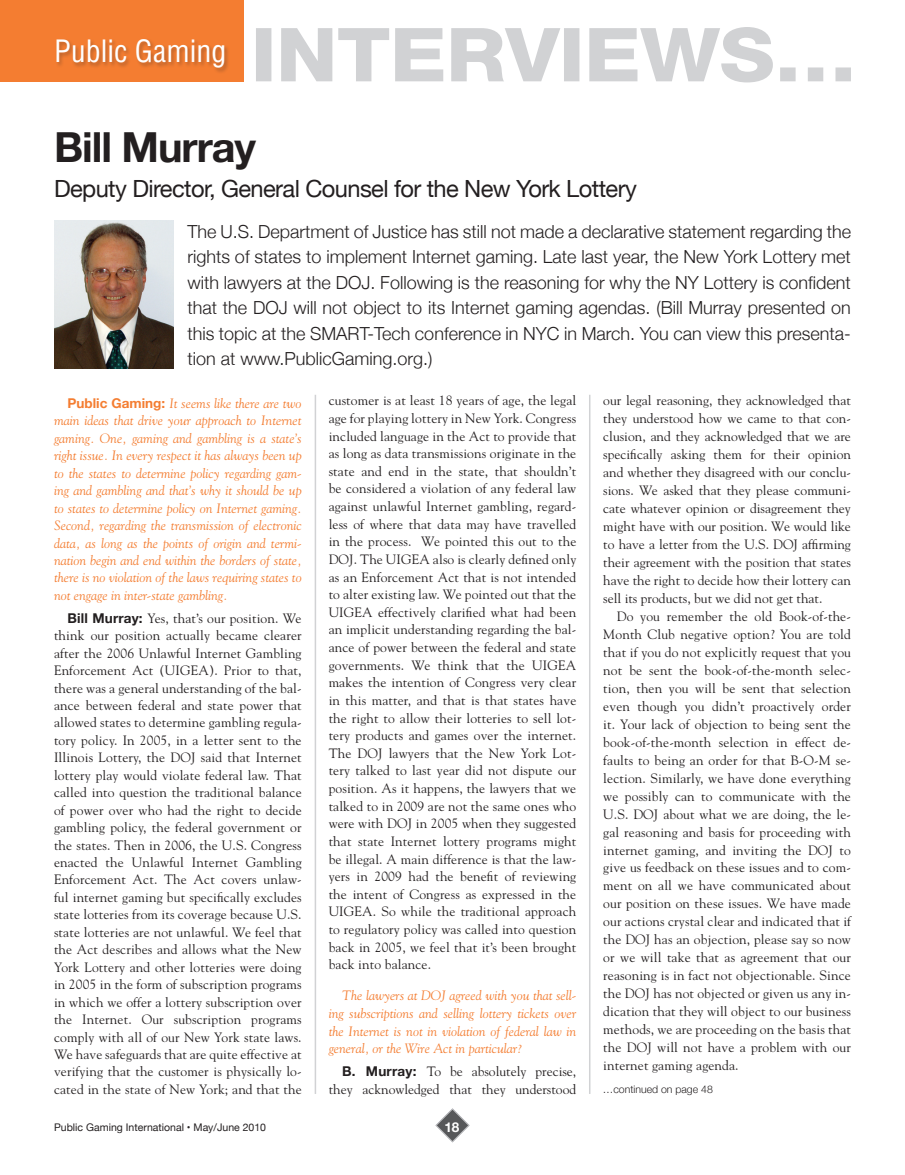
<style>
.page{position:relative;width:905px;height:1175px;background:#fff}
.page>*{position:absolute;margin:0;border:0;box-sizing:border-box;transform-origin:0 0}
.t1{font:700 41.4px "Helvetica Neue";letter-spacing:-.025em;color:#231f20}
.t2{font:condensed 30px "Helvetica";color:#fff}
.t3{font:23.7px "Helvetica Neue";letter-spacing:-.025em;color:#231f20}
.t4{font:300 18px/25.5px "Helvetica Neue";color:#231f20;text-align:justify}
.t5{font:13.5px/18px "Goudy";letter-spacing:.01em;color:#231f20;text-align:justify}
.t6{font:italic 13.5px/17.4px "Goudy";color:#f47d31;text-align:justify}
.t7{font:700 13.5px "Helvetica Neue";color:#fff}
.t8{font:10.5px "Helvetica Neue";color:#231f20}
.t9{font:300 10.5px "Helvetica Neue";color:#231f20}
.s1{font-family:"Helvetica Neue";font-weight:700;font-style:normal}
.s2{font-family:"Helvetica Neue";font-weight:700}
</style>
<div class="page">
<svg style="left:435px;top:1108px;width:35px;height:34px"></svg>
<div style="left:0;top:0;width:243px;height:81px;background:#f47d31"></div>
<div style="left:56px;top:38px;width:174px;height:36px;background:#231f20;opacity:.3"></div>
<hr style="left:314px;top:395px;width:2px;height:698px;background:#d1d2d4">
<hr style="left:589px;top:395px;width:1px;height:698px;background:#d1d2d4">
<svg style="left:256px;top:27px;width:595px;height:55px"></svg>
<img style="left:54px;top:220px;width:120px;height:148px">
<h2 class="t2" style="left:54px;top:33px;width:174px">Public Gaming</h2>
<h1 class="t1" style="left:54px;top:115px;width:203px">Bill Murray</h1>
<h3 class="t3" style="left:54px;top:171px;width:584px">Deputy Director, General Counsel for the New York Lottery</h3>
<p class="t4" style="left:187px;top:217px;width:665px">The U.S. Department of Justice has still not made a declarative statement regarding the rights of states to implement Internet gaming. Late last year, the New York Lottery met with lawyers at the DOJ. Following is the reasoning for why the NY Lottery is confident that the DOJ will not object to its Internet gaming agendas. (Bill Murray presented on this topic at the SMART-Tech conference in NYC in March. You can view this presenta&shy;tion at www.PublicGaming.org.)</p>
<p class="t6" style="left:54px;top:394px;width:249px;text-indent:14px"><span class="s1">Public Gaming:</span> It seems like there are two main ideas that drive your approach to Internet gaming. One, gaming and gambling is a state’s right issue. In every respect it has always been up to the states to determine policy regarding gam&shy;ing and gambling and that’s why it should be up to states to determine policy on Internet gaming.<br>Second, regarding the transmission of electronic data, as long as the points of origin and termi&shy;nation begin and end within the borders of state, there is no violation of the laws requiring states to not engage in inter-state gambling.</p>
<p class="t5" style="left:54px;top:609px;width:249px;line-height:17.4px;text-indent:14px"><span class="s2">Bill Murray:</span> Yes, that’s our position. We think our position actually became clearer after the 2006 Unlawful Internet Gambling Enforcement Act (UIGEA). Prior to that, there was a general understanding of the bal&shy;ance between federal and state power that allowed states to determine gambling regula&shy;tory policy. In 2005, in a letter sent to the Illinois Lottery, the DOJ said that Internet lottery play would violate federal law. That called into question the traditional balance of power over who had the right to decide gambling policy, the federal government or the states. Then in 2006, the U.S. Congress enacted the Unlawful Internet Gambling Enforcement Act. The Act covers unlaw&shy;ful internet gaming but specifically excludes state lotteries from its coverage because U.S. state lotteries are not unlawful. We feel that the Act describes and allows what the New York Lottery and other lotteries were doing in 2005 in the form of subscription programs in which we offer a lottery subscription over the Internet. Our subscription programs comply with all of our New York state laws.<br>We have safeguards that are quite effective at verifying that the customer is physically lo&shy;cated in the state of New York; and that the</p>
<p class="t5" style="left:328px;top:391px;width:249px;line-height:17.5px">customer is at least 18 years of age, the legal age for playing lottery in New York. Congress included language in the Act to provide that as long as data transmissions originate in the state and end in the state, that shouldn’t be considered a violation of any federal law against unlawful Internet gambling, regard&shy;less of where that data may have travelled in the process. We pointed this out to the DOJ. The UIGEA also is clearly defined only as an Enforcement Act that is not intended to alter existing law. We pointed out that the UIGEA effectively clarified what had been an implicit understanding regarding the bal&shy;ance of power between the federal and state governments. We think that the UIGEA makes the intention of Congress very clear in this matter, and that is that states have the right to allow their lotteries to sell lot&shy;tery products and games over the internet.<br>The DOJ lawyers that the New York Lot&shy;tery talked to last year did not dispute our position. As it happens, the lawyers that we talked to in 2009 are not the same ones who were with DOJ in 2005 when they suggested that state Internet lottery programs might be illegal. A main difference is that the law&shy;yers in 2009 had the benefit of reviewing the intent of Congress as expressed in the UIGEA. So while the traditional approach to regulatory policy was called into question back in 2005, we feel that it’s been brought back into balance.</p>
<p class="t6" style="left:328px;top:986px;width:249px;text-indent:14px">The lawyers at DOJ agreed with you that sell&shy;ing subscriptions and selling lottery tickets over the Internet is not in violation of federal law in general, or the Wire Act in particular?</p>
<p class="t5" style="left:328px;top:1062px;width:249px;line-height:17.5px;text-align:right"><span class="s2">B. Murray:</span> To be absolutely precise, they acknowledged that they understood</p>
<p class="t8" style="left:54px;top:1119px;width:213px">Public Gaming International • May/June 2010</p>
<p class="t7" style="left:444px;top:1116px;width:17px">18</p>
<p class="t5" style="left:603px;top:391px;width:249px">our legal reasoning, they acknowledged that they understood how we came to that con&shy;clusion, and they acknowledged that we are specifically asking them for their opinion and whether they disagreed with our conclu&shy;sions. We asked that they please communi&shy;cate whatever opinion or disagreement they might have with our position. We would like to have a letter from the U.S. DOJ affirming their agreement with the position that states have the right to decide how their lottery can sell its products, but we did not get that.</p>
<p class="t5" style="left:603px;top:607px;width:249px;text-indent:14px">Do you remember the old Book-of-the-Month Club negative option? You are told that if you do not explicitly request that you not be sent the book-of-the-month selec&shy;tion, then you will be sent that selection even though you didn’t proactively order it. Your lack of objection to being sent the book-of-the-month selection in effect de&shy;faults to being an order for that B-O-M se&shy;lection. Similarly, we have done everything we possibly can to communicate with the U.S. DOJ about what we are doing, the le&shy;gal reasoning and basis for proceeding with internet gaming, and inviting the DOJ to give us feedback on these issues and to com&shy;ment on all we have communicated about our position on these issues. We have made our actions crystal clear and indicated that if the DOJ has an objection, please say so now or we will take that as agreement that our reasoning is in fact not objectionable. Since the DOJ has not objected or given us any in&shy;dication that they will object to our business methods, we are proceeding on the basis that the DOJ will not have a problem with our internet gaming agenda.</p>
<p class="t9" style="left:603px;top:1081px;width:111px">…continued on page 48</p>
</div>
